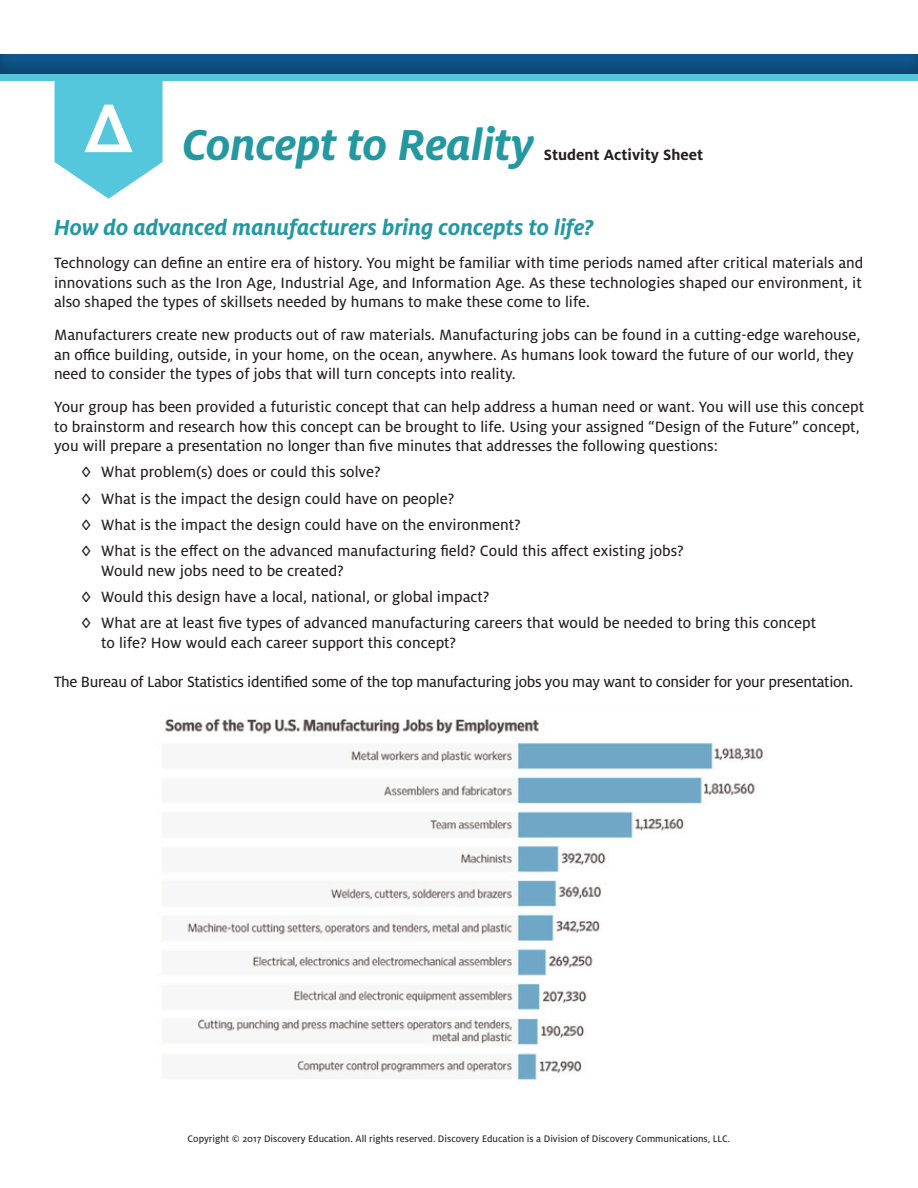
<style>
.page{position:relative;width:918px;height:1188px;background:#fff}
.page>*{position:absolute;margin:0;border:0;box-sizing:border-box;transform-origin:0 0}
.t1{font:italic 700 48px "Milo OT";letter-spacing:-.01em;color:#2498a1}
.Body_Copy{font:italic 700 24px "Milo OT";letter-spacing:-.005em;color:#2498a1}
.Body_Copy-2{font:16.5px/19.5px "Milo OT Text";color:#231f20}
.Body_Copy-3{font:16.5px "Milo OT Text";letter-spacing:-.02em;color:#231f20}
.t2{font:700 16.5px "Milo OT";color:#231f20}
.t3{font:10.5px "Milo OT Text";color:#231f20}
</style>
<div class="page">
<div style="left:0;top:52px;width:918px;height:24px;background:#231f20;opacity:.3"></div>
<div style="left:0;top:74px;width:918px;height:7px;background:#55c7dd"></div>
<svg style="left:55px;top:81px;width:108px;height:118px"></svg>
<img style="left:163px;top:718px;width:600px;height:364px">
<p class="t1" style="left:183px;top:117px;width:353px">Concept to Reality</p>
<p class="t2" style="left:544px;top:145px;width:161px">Student Activity Sheet</p>
<p class="Body_Copy" style="left:54px;top:214px;width:541px">How do advanced manufacturers bring concepts to life?</p>
<p class="Body_Copy-2" style="left:54px;top:253px;width:811px;text-align:justify">Technology can define an entire era of history. You might be familiar with time periods named after critical materials and innovations such as the Iron Age, Industrial Age, and Information Age. As these technologies shaped our environment, it also shaped the types of skillsets needed by humans to make these come to life.</p>
<p class="Body_Copy-2" style="left:54px;top:325px;width:808px">Manufacturers create new products out of raw materials. Manufacturing jobs can be found in a cutting-edge warehouse, an office building, outside, in your home, on the ocean, anywhere. As humans look toward the future of our world, they need to consider the types of jobs that will turn concepts into reality.</p>
<p class="Body_Copy-2" style="left:54px;top:397px;width:812px">Your group has been provided a futuristic concept that can help address a human need or want. You will use this concept to brainstorm and research how this concept can be brought to life. Using your assigned “Design of the Future” concept, you will prepare a presentation no longer than five minutes that addresses the following questions:</p>
<p class="Body_Copy-2" style="left:81px;top:462px;width:301px">◊ What problem(s) does or could this solve?</p>
<p class="Body_Copy-2" style="left:81px;top:489px;width:375px">◊ What is the impact the design could have on people?</p>
<p class="Body_Copy-2" style="left:81px;top:515px;width:441px">◊ What is the impact the design could have on the environment?</p>
<p class="Body_Copy-2" style="left:101px;top:541px;width:584px;text-indent:-20px">◊ What is the effect on the advanced manufacturing field? Could this affect existing jobs?<br>Would new jobs need to be created?</p>
<p class="Body_Copy-2" style="left:81px;top:587px;width:410px">◊ Would this design have a local, national, or global impact?</p>
<p class="Body_Copy-2" style="left:101px;top:613px;width:716px;text-indent:-20px">◊ What are at least five types of advanced manufacturing careers that would be needed to bring this concept to life? How would each career support this concept?</p>
<p class="Body_Copy-3" style="left:54px;top:673px;width:801px">The Bureau of Labor Statistics identified some of the top manufacturing jobs you may want to consider for your presentation.</p>
<p class="t3" style="left:188px;top:1133px;width:544px">Copyright © 2017 Discovery Education. All rights reserved. Discovery Education is a Division of Discovery Communications, LLC.</p>
</div>
